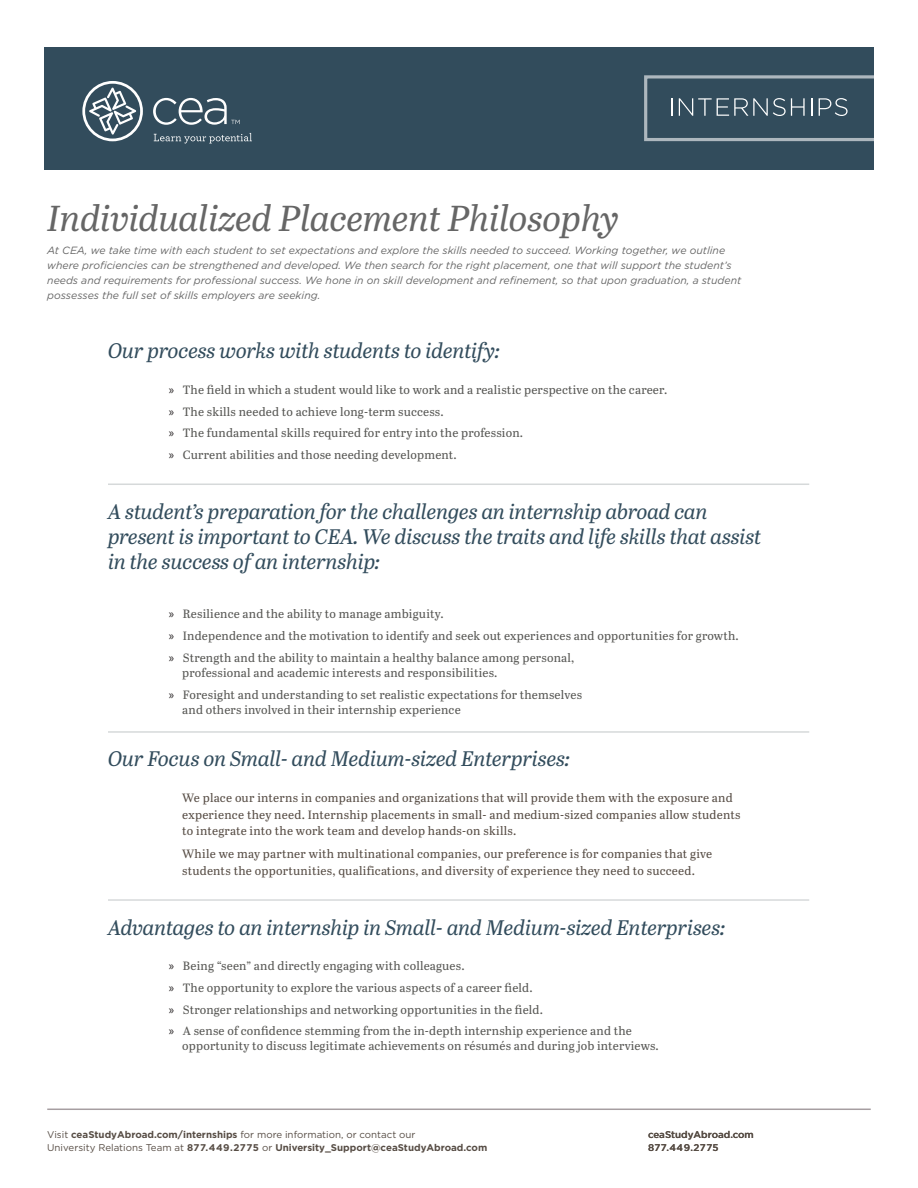
<style>
.page{position:relative;width:918px;height:1188px;background:#fff}
.page>*{position:absolute;margin:0;border:0;box-sizing:border-box;transform-origin:0 0}
.Page_Header{font:italic 36px "Abril Text";letter-spacing:-.015em;color:#666}
.H1_w__rule{font:italic 21px/25.2px "Abril Text";letter-spacing:-.01em;color:#324c5c}
.H1_no_rule__first_in{font:italic 21px "Abril Text";letter-spacing:-.01em;color:#324c5c}
.t1{font:12px/15px "Abril Text";letter-spacing:.015em;color:#575754}
.Body_w_Margins{font:12px/16.5px "Abril Text";letter-spacing:.02em;color:#574d45}
.Page_-_Description{font:italic 10.5px/15px "Gotham";color:#666}
.t2{font:700 9.75px/13.5px "Gotham";color:#574d45}
.t3{font:500 9.75px/13.5px "Gotham";color:#574d45}
.s1{font-family:"Myriad Pro";font-size:12.75px;color:#231f20}
.s2{font-weight:400}
</style>
<div class="page">
<hr style="left:47px;top:1109px;width:824px;height:1px;background:#a69ea1">
<div style="left:44px;top:47px;width:830px;height:123px;background:#324c5c"></div>
<svg style="left:82px;top:81px;width:61px;height:60px"></svg>
<svg style="left:154px;top:133px;width:98px;height:11px"></svg>
<svg style="left:153px;top:98px;width:87px;height:27px"></svg>
<svg style="left:644px;top:75px;width:230px;height:66px"></svg>
<hr style="left:108px;top:484px;width:701px;height:1px;background:#d6d9da">
<hr style="left:108px;top:731px;width:701px;height:2px;background:#d6d9da">
<hr style="left:108px;top:899px;width:701px;height:2px;background:#d6d9da">
<p class="Page_Header" style="left:47px;top:192px;width:574px">Individualized Placement Philosophy</p>
<p class="Page_-_Description" style="left:47px;top:243px;width:696px">At CEA, we take time with each student to set expectations and explore the skills needed to succeed. Working together, we outline where proficiencies can be strengthened and developed. We then search for the right placement, one that will support the student’s needs and requirements for professional success. We hone in on skill development and refinement, so that upon graduation, a student possesses the full set of skills employers are seeking.</p>
<p class="H1_no_rule__first_in" style="left:108px;top:336px;width:394px">Our process works with students to identify:</p>
<p class="t1" style="left:169px;top:382px;width:500px"><span class="s1">»</span> The field in which a student would like to work and a realistic perspective on the career.</p>
<p class="t1" style="left:169px;top:403px;width:276px"><span class="s1">»</span> The skills needed to achieve long-term success.</p>
<p class="t1" style="left:169px;top:425px;width:356px"><span class="s1">»</span> The fundamental skills required for entry into the profession.</p>
<p class="t1" style="left:169px;top:447px;width:290px"><span class="s1">»</span> Current abilities and those needing development.</p>
<p class="H1_w__rule" style="left:108px;top:498px;width:655px">A student’s preparation for the challenges an internship abroad can present is important to CEA. We discuss the traits and life skills that assist in the success of an internship:</p>
<p class="t1" style="left:169px;top:606px;width:276px"><span class="s1">»</span> Resilience and the ability to manage ambiguity.</p>
<p class="t1" style="left:169px;top:628px;width:572px"><span class="s1">»</span> Independence and the motivation to identify and seek out experiences and opportunities for growth.</p>
<p class="t1" style="left:182px;top:649px;width:394px;text-indent:-14px"><span class="s1">»</span> Strength and the ability to maintain a healthy balance among personal, professional and academic interests and responsibilities.</p>
<p class="t1" style="left:182px;top:686px;width:401px;text-indent:-14px"><span class="s1">»</span> Foresight and understanding to set realistic expectations for themselves and others involved in their internship experience</p>
<p class="H1_w__rule" style="left:108px;top:745px;width:464px">Our Focus on Small- and Medium-sized Enterprises:</p>
<p class="Body_w_Margins" style="left:182px;top:789px;width:560px">We place our interns in companies and organizations that will provide them with the exposure and experience they need. Internship placements in small- and medium-sized companies allow students to integrate into the work team and develop hands-on skills.</p>
<p class="Body_w_Margins" style="left:182px;top:845px;width:531px">While we may partner with multinational companies, our preference is for companies that give students the opportunities, qualifications, and diversity of experience they need to succeed.</p>
<p class="H1_w__rule" style="left:108px;top:914px;width:619px">Advantages to an internship in Small- and Medium-sized Enterprises:</p>
<p class="t1" style="left:169px;top:958px;width:297px"><span class="s1">»</span> Being “seen” and directly engaging with colleagues.</p>
<p class="t1" style="left:169px;top:980px;width:365px"><span class="s1">»</span> The opportunity to explore the various aspects of a career field.</p>
<p class="t1" style="left:169px;top:1001px;width:376px"><span class="s1">»</span> Stronger relationships and networking opportunities in the field.</p>
<p class="t1" style="left:182px;top:1023px;width:478px;text-indent:-14px"><span class="s1">»</span> A sense of confidence stemming from the in-depth internship experience and the opportunity to discuss legitimate achievements on résumés and during job interviews.</p>
<p class="t2" style="left:47px;top:1127px;width:442px"><span class="s2">Visit</span> ceaStudyAbroad.com/internships <span class="s2">for more information, or contact our<br>University Relations Team at</span> 877.449.2775 <span class="s2">or</span> University_Support@ceaStudyAbroad.com</p>
<p class="t3" style="left:648px;top:1127px;width:107px">ceaStudyAbroad.com<br>877.449.2775</p>
</div>
